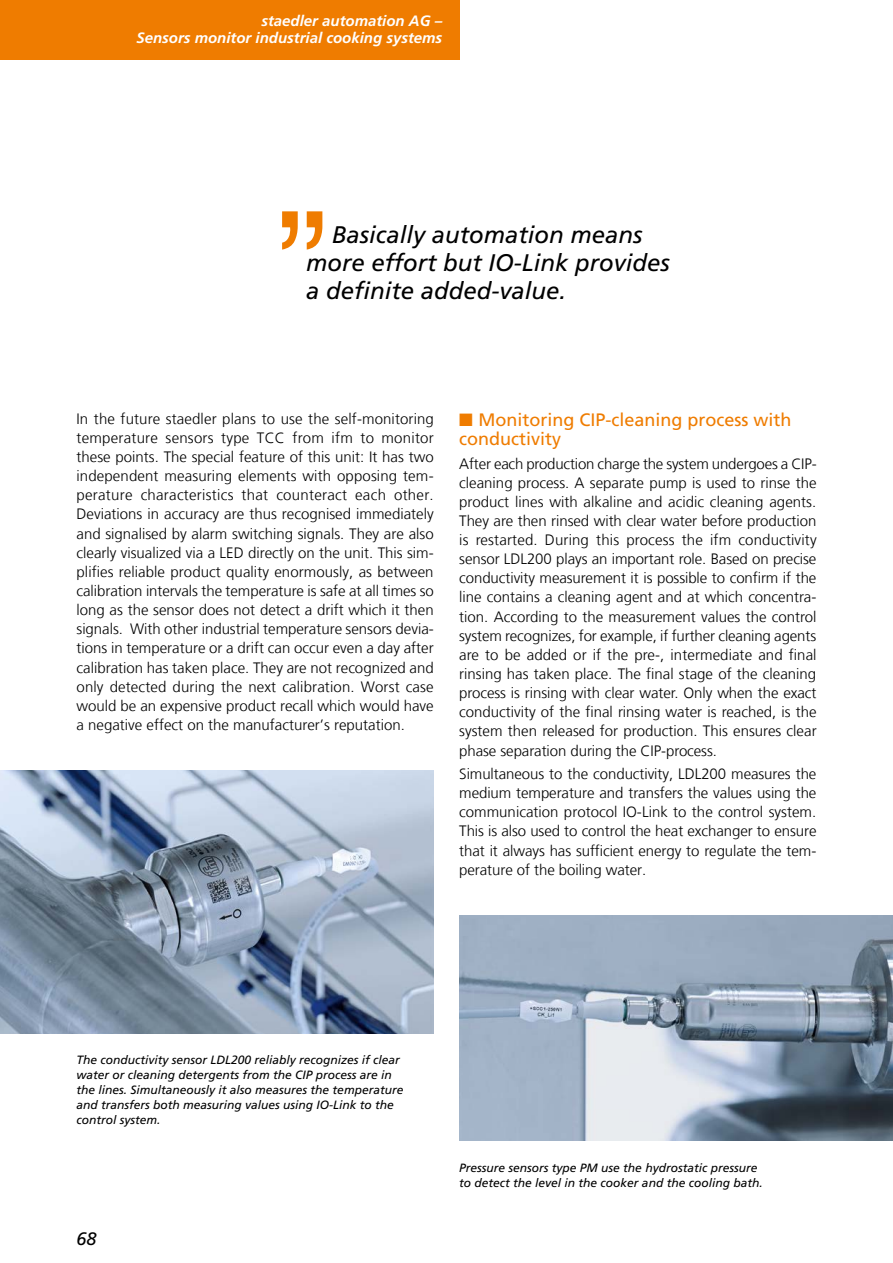
<style>
.page{position:relative;width:893px;height:1263px;background:#fff}
.page>*{position:absolute;margin:0;border:0;box-sizing:border-box;transform-origin:0 0}
.t1{font:150px "Helvetica";color:#ef7c00}
.Zitat{font:italic 24px/27.6px "Frutiger LT Com";color:#000}
.t2{font:18px/19.2px "Frutiger LT Com";color:#ef7c00}
.t3{font:italic 18px "Frutiger LT Com";color:#000}
.Fließtext_verschacht{font:300 15px/19.2px "Frutiger LT Com";letter-spacing:-.005em;color:#000;text-align:justify}
.Boxtext_orange{font:italic 700 15px/17px "Frutiger LT Com";color:#fff;text-align:right}
.Bildunterschrift_lib{font:italic 12px/14.9px "Frutiger LT Com";color:#000}
</style>
<div class="page">
<img style="left:0;top:770px;width:434px;height:264px">
<img style="left:459px;top:915px;width:434px;height:226px">
<div style="left:0;top:0;width:459px;height:60px;background:#ef7c00"></div>
<p class="Boxtext_orange" style="left:136px;top:13px;width:307px">staedler automation AG –<br>Sensors monitor industrial cooking systems</p>
<p class="t1" style="left:276px;top:59px;width:51px">„</p>
<p class="Zitat" style="left:306px;top:221px;width:365px;text-indent:26px">Basically automation means more effort but IO-Link provides a definite added-value.</p>
<p class="Fließtext_verschacht" style="left:77px;top:409px;width:359px">In the future staedler plans to use the self-monitoring temperature sensors type TCC from ifm to monitor these points. The special feature of this unit: It has two independent measuring elements with opposing tem&shy;perature characteristics that counteract each other.<br>Deviations in accuracy are thus recognised immediately and signalised by alarm switching signals. They are also clearly visualized via a LED directly on the unit. This sim&shy;plifies reliable product quality enormously, as between calibration intervals the temperature is safe at all times so long as the sensor does not detect a drift which it then signals. With other industrial temperature sensors devia&shy;tions in temperature or a drift can occur even a day after calibration has taken place. They are not recognized and only detected during the next calibration. Worst case would be an expensive product recall which would have a negative effect on the manufacturer’s reputation.</p>
<p class="t2" style="left:459px;top:410px;width:334px">■ Monitoring CIP-cleaning process with conductivity</p>
<p class="Fließtext_verschacht" style="left:459px;top:454px;width:359px">After each production charge the system undergoes a CIP&shy;cleaning process. A separate pump is used to rinse the product lines with alkaline and acidic cleaning agents.<br>They are then rinsed with clear water before production is restarted. During this process the ifm conductivity sensor LDL200 plays an important role. Based on precise conductivity measurement it is possible to confirm if the line contains a cleaning agent and at which concentra&shy;tion. According to the measurement values the control system recognizes, for example, if further cleaning agents are to be added or if the pre-, intermediate and final rinsing has taken place. The final stage of the cleaning process is rinsing with clear water. Only when the exact conductivity of the final rinsing water is reached, is the system then released for production. This ensures clear phase separation during the CIP-process.</p>
<p class="Fließtext_verschacht" style="left:459px;top:764px;width:359px">Simultaneous to the conductivity, LDL200 measures the medium temperature and transfers the values using the communication protocol IO-Link to the control system.<br>This is also used to control the heat exchanger to ensure that it always has sufficient energy to regulate the tem&shy;perature of the boiling water.</p>
<p class="Bildunterschrift_lib" style="left:77px;top:1052px;width:328px">The conductivity sensor LDL200 reliably recognizes if clear water or cleaning detergents from the CIP process are in the lines. Simultaneously it also measures the temperature and transfers both measuring values using IO-Link to the control system.</p>
<p class="t3" style="left:77px;top:1228px;width:22px">68</p>
<p class="Bildunterschrift_lib" style="left:459px;top:1160px;width:305px">Pressure sensors type PM use the hydrostatic pressure to detect the level in the cooker and the cooling bath.</p>
</div>
